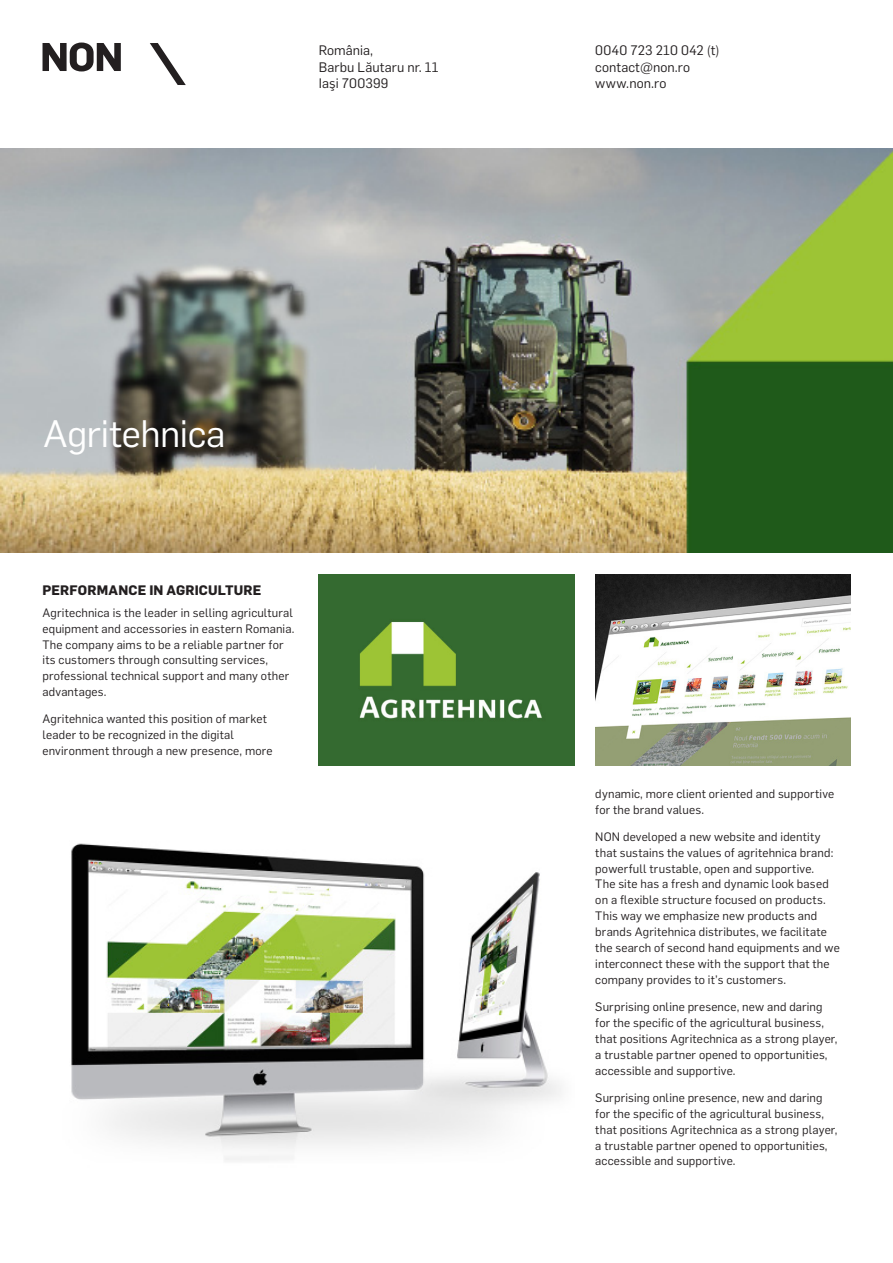
<style>
.page{position:relative;width:893px;height:1263px;background:#fff}
.page>*{position:absolute;margin:0;border:0;box-sizing:border-box;transform-origin:0 0}
.Heading_2{font:37.5px "Flama";letter-spacing:-.01em;color:#fff}
.t1{font:13.5px/16.5px "Flama";letter-spacing:.01em;color:#231f20}
.Heading_3{font:700 13.5px "Flama";letter-spacing:.01em;color:#231f20}
.Regular{font:12px/15.9px "Flama";letter-spacing:.015em;color:#231f20}
</style>
<div class="page">
<svg style="left:43px;top:43px;width:78px;height:28px"></svg>
<svg style="left:150px;top:43px;width:36px;height:42px"></svg>
<img style="left:319px;top:574px;width:255px;height:191px">
<img style="left:595px;top:574px;width:255px;height:191px">
<img style="left:0;top:149px;width:893px;height:404px">
<img style="left:71px;top:843px;width:490px;height:318px">
<p class="t1" style="left:319px;top:41px;width:121px">România,<br>Barbu Lăutaru nr. 11<br>Iaşi 700399</p>
<p class="t1" style="left:595px;top:41px;width:126px">0040 723 210 042 (t) contact@non.ro www.non.ro</p>
<p class="Heading_2" style="left:43px;top:407px;width:184px">Agritehnica</p>
<p class="Heading_3" style="left:43px;top:581px;width:220px">PERFORMANCE IN AGRICULTURE</p>
<p class="Regular" style="left:43px;top:604px;width:253px">Agritechnica is the leader in selling agricultural equipment and accessories in eastern Romania.<br>The company aims to be a reliable partner for its customers through consulting services, professional technical support and many other advantages.</p>
<p class="Regular" style="left:43px;top:710px;width:232px">Agritehnica wanted this position of market leader to be recognized in the digital environment through a new presence, more</p>
<p class="Regular" style="left:595px;top:785px;width:241px">dynamic, more client oriented and supportive for the brand values.</p>
<p class="Regular" style="left:595px;top:828px;width:246px">NON developed a new website and identity that sustains the values of agritehnica brand: powerfull trustable, open and supportive.<br>The site has a fresh and dynamic look based on a flexible structure focused on products.<br>This way we emphasize new products and brands Agritehnica distributes, we facilitate the search of second hand equipments and we interconnect these with the support that the company provides to it’s customers.</p>
<p class="Regular" style="left:595px;top:998px;width:244px">Surprising online presence, new and daring for the specific of the agricultural business, that positions Agritechnica as a strong player, a trustable partner opened to opportunities, accessible and supportive.</p>
<p class="Regular" style="left:595px;top:1089px;width:244px">Surprising online presence, new and daring for the specific of the agricultural business, that positions Agritechnica as a strong player, a trustable partner opened to opportunities, accessible and supportive.</p>
</div>
